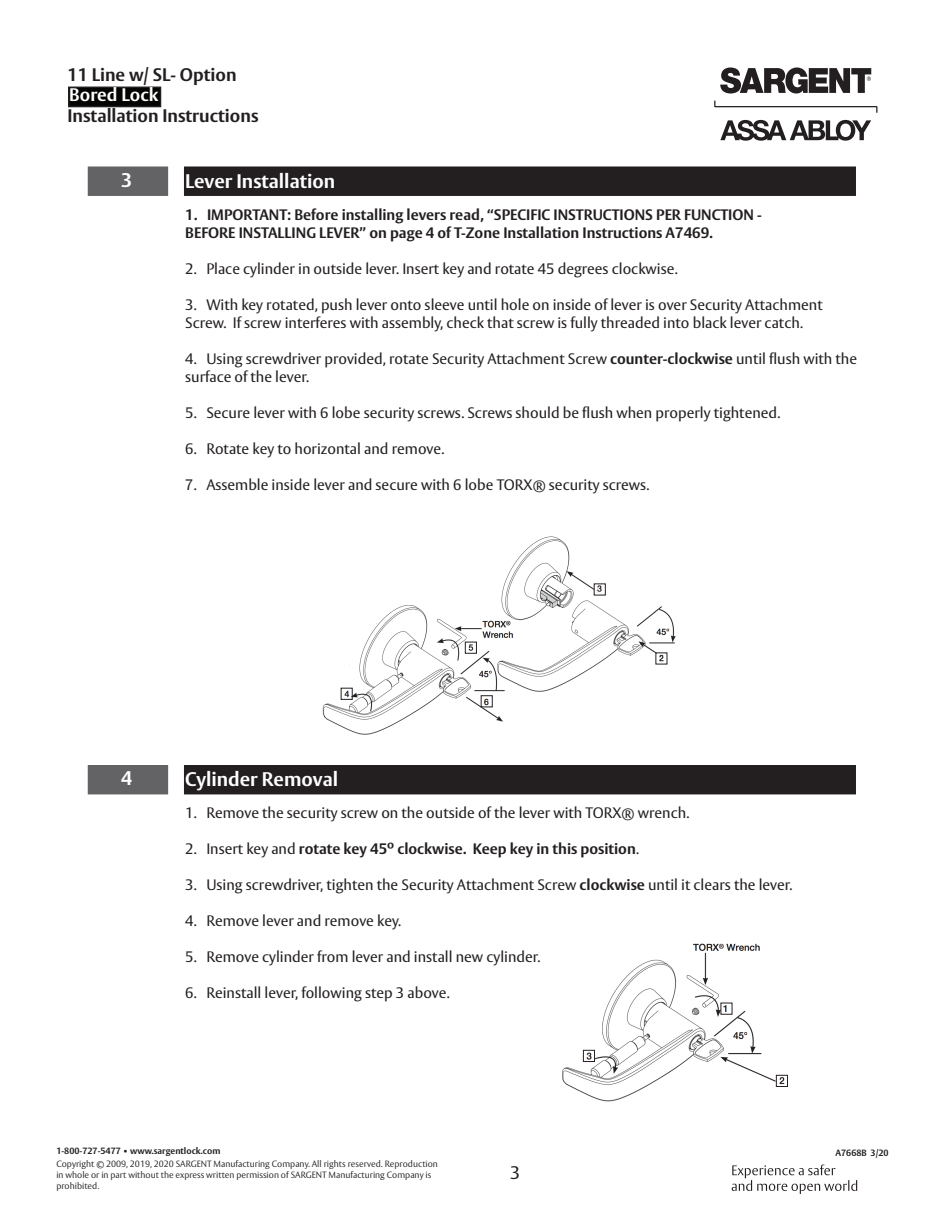
<style>
.page{position:relative;width:945px;height:1215px;background:#fff}
.page>*{position:absolute;margin:0;border:0;box-sizing:border-box;transform-origin:0 0}
.t1{font:700 19.5px "ASSA Vesta";color:#fff}
.t2{font:700 18px "ASSA Vesta";color:#231f20}
.t3{font:700 18px "ASSA Vesta";color:#fff}
.t4{font:18px "ASSA Vesta";color:#231f20}
.t5{font:15px/18px "ASSA Vesta";color:#231f20}
.t6{font:700 15px/18px "ASSA Vesta";color:#231f20}
.t7{font:300 9px/10.8px "ASSA Vesta";color:#231f20}
.t8{font:700 9px "ASSA Vesta";color:#231f20}
.s1{font-weight:700}
.s2{font-weight:400}
</style>
<div class="page">
<svg style="left:732px;top:1164px;width:125px;height:30px"></svg>
<svg style="left:714px;top:101px;width:164px;height:12px"></svg>
<svg style="left:720px;top:120px;width:151px;height:21px"></svg>
<svg style="left:720px;top:68px;width:151px;height:26px"></svg>
<div style="left:185px;top:167px;width:670px;height:28px;background:#231f20"></div>
<div style="left:184px;top:166px;width:672px;height:30px;border:2px solid #231f20"></div>
<div style="left:88px;top:166px;width:80px;height:30px;background:#636366;border:2px solid #636366"></div>
<img style="left:322px;top:536px;width:354px;height:199px">
<div style="left:185px;top:766px;width:670px;height:28px;background:#231f20"></div>
<div style="left:184px;top:765px;width:672px;height:29px;border:2px solid #231f20"></div>
<div style="left:88px;top:765px;width:80px;height:29px;background:#636366"></div>
<img style="left:562px;top:943px;width:226px;height:159px">
<div style="left:69px;top:87px;width:91px;height:20px;background:#040503"></div>
<div style="left:68px;top:87px;width:93px;height:20px;border:2px solid #231f20"></div>
<div style="left:481px;top:695px;width:12px;height:12px;border:1px solid #231f20"></div>
<div style="left:594px;top:584px;width:12px;height:11px;border:1px solid #231f20"></div>
<div style="left:465px;top:642px;width:12px;height:12px;border:1px solid #231f20"></div>
<div style="left:341px;top:688px;width:12px;height:12px;border:1px solid #231f20"></div>
<div style="left:776px;top:1075px;width:12px;height:12px;border:1px solid #231f20"></div>
<div style="left:583px;top:1050px;width:12px;height:12px;border:1px solid #231f20"></div>
<div style="left:721px;top:1003px;width:11px;height:12px;border:1px solid #231f20"></div>
<p class="t2" style="left:68px;top:64px;width:171px">11 Line w/ SL- Option</p>
<p class="t2" style="left:68px;top:105px;width:193px">Installation Instructions</p>
<p class="t3" style="left:69px;top:84px;width:90px">Bored Lock</p>
<p class="t1" style="left:121px;top:168px;width:13px">3</p>
<p class="t1" style="left:185px;top:169px;width:152px">Lever Installation</p>
<p class="t6" style="left:185px;top:206px;width:578px">1. IMPORTANT: Before installing levers read, “SPECIFIC INSTRUCTIONS PER FUNCTION -<br>BEFORE INSTALLING LEVER” on page 4 of T-Zone Installation Instructions A7469.</p>
<p class="t5" style="left:185px;top:260px;width:494px">2. Place cylinder in outside lever. Insert key and rotate 45 degrees clockwise.</p>
<p class="t5" style="left:185px;top:296px;width:639px">3. With key rotated, push lever onto sleeve until hole on inside of lever is over Security Attachment<br>Screw. If screw interferes with assembly, check that screw is fully threaded into black lever catch.</p>
<p class="t5" style="left:185px;top:350px;width:673px">4. Using screwdriver provided, rotate Security Attachment Screw <span class="s1">counter-clockwise</span> until flush with the surface of the lever.</p>
<p class="t5" style="left:185px;top:404px;width:597px">5. Secure lever with 6 lobe security screws. Screws should be flush when properly tightened.</p>
<p class="t5" style="left:185px;top:440px;width:261px">6. Rotate key to horizontal and remove.</p>
<p class="t5" style="left:185px;top:476px;width:466px">7. Assemble inside lever and secure with 6 lobe TORX® security screws.</p>
<p class="t1" style="left:121px;top:767px;width:13px">4</p>
<p class="t1" style="left:185px;top:767px;width:155px">Cylinder Removal</p>
<p class="t5" style="left:185px;top:804px;width:506px">1. Remove the security screw on the outside of the lever with TORX® wrench.</p>
<p class="t6" style="left:185px;top:840px;width:455px"><span class="s2">2. Insert key and</span> rotate key 45º clockwise. Keep key in this position<span class="s2">.</span></p>
<p class="t5" style="left:185px;top:876px;width:609px">3. Using screwdriver, tighten the Security Attachment Screw <span class="s1">clockwise</span> until it clears the lever.</p>
<p class="t5" style="left:185px;top:912px;width:217px">4. Remove lever and remove key.</p>
<p class="t5" style="left:185px;top:948px;width:357px">5. Remove cylinder from lever and install new cylinder.</p>
<p class="t5" style="left:185px;top:984px;width:266px">6. Reinstall lever, following step 3 above.</p>
<p class="t8" style="left:56px;top:1146px;width:166px">1-800-727-5477 • www.sargentlock.com</p>
<p class="t8" style="left:835px;top:1147px;width:55px">A7668B 3/20</p>
<p class="t7" style="left:56px;top:1159px;width:383px">Copyright © 2009, 2019, 2020 SARGENT Manufacturing Company. All rights reserved. Reproduction in whole or in part without the express written permission of SARGENT Manufacturing Company is prohibited.</p>
<p class="t4" style="left:510px;top:1162px;width:12px">3</p>
</div>
